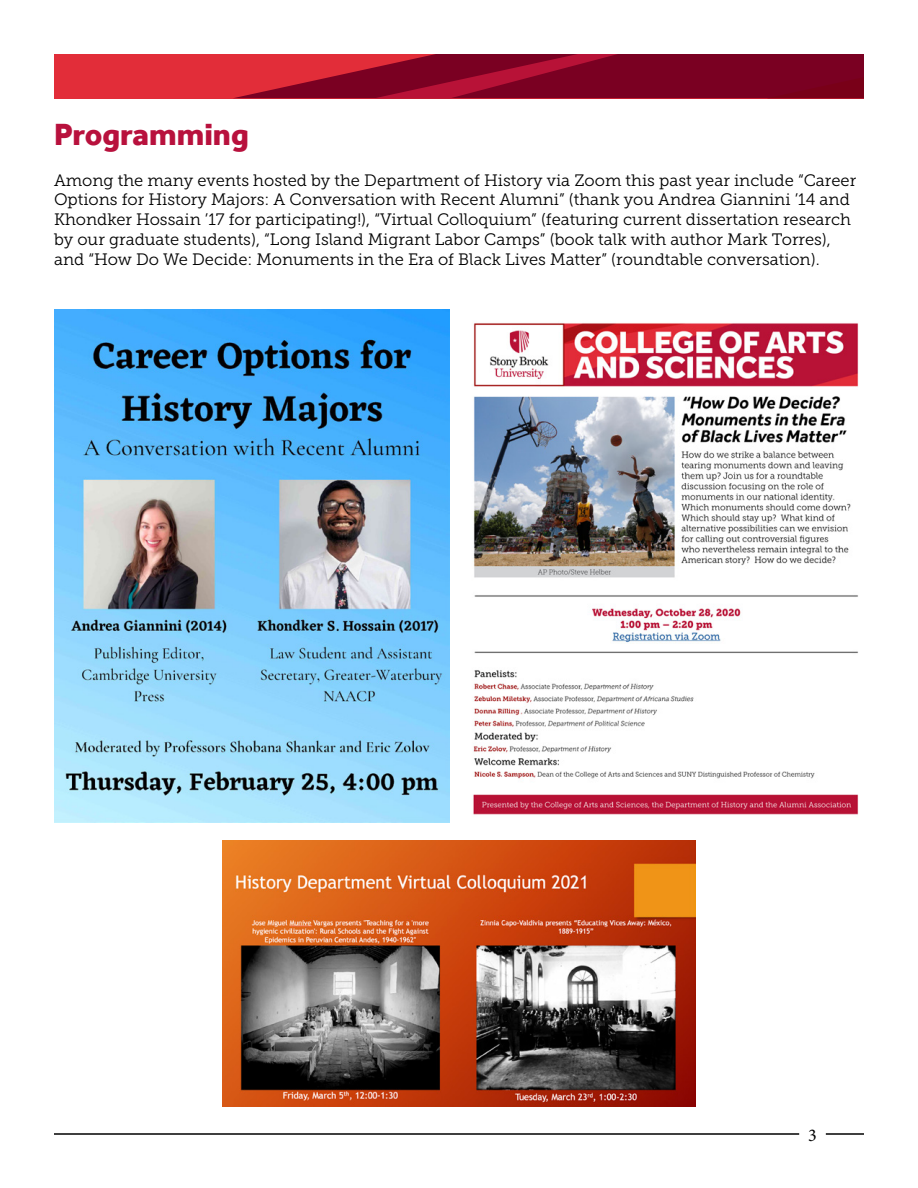
<style>
.page{position:relative;width:918px;height:1188px;background:#fff}
.page>*{position:absolute;margin:0;border:0;box-sizing:border-box;transform-origin:0 0}
.t1{font:800 31.5px "Effra";color:#b8113d}
.t2{font:18px "Minion Pro";color:#000}
.t3{font:16.5px/19.8px "Museo Slab 300";color:#000}
</style>
<div class="page">
<hr style="left:54px;top:1133px;width:745px;height:2px;background:#000">
<svg style="left:54px;top:54px;width:810px;height:44px;background:#a2102b"></svg>
<hr style="left:826px;top:1133px;width:38px;height:2px;background:#000">
<img style="left:54px;top:310px;width:396px;height:512px">
<img style="left:473px;top:323px;width:386px;height:492px">
<img style="left:223px;top:840px;width:472px;height:266px">
<h1 class="t1" style="left:54px;top:115px;width:196px">Programming</h1>
<p class="t3" style="left:54px;top:170px;width:804px">Among the many events hosted by the Department of History via Zoom this past year include “Career Options for History Majors: A Conversation with Recent Alumni” (thank you Andrea Giannini ’14 and Khondker Hossain ’17 for participating!), “Virtual Colloquium” (featuring current dissertation research by our graduate students), “Long Island Migrant Labor Camps” (book talk with author Mark Torres), and “How Do We Decide: Monuments in the Era of Black Lives Matter” (roundtable conversation).</p>
<p class="t2" style="left:808px;top:1123px;width:10px">3</p>
</div>
